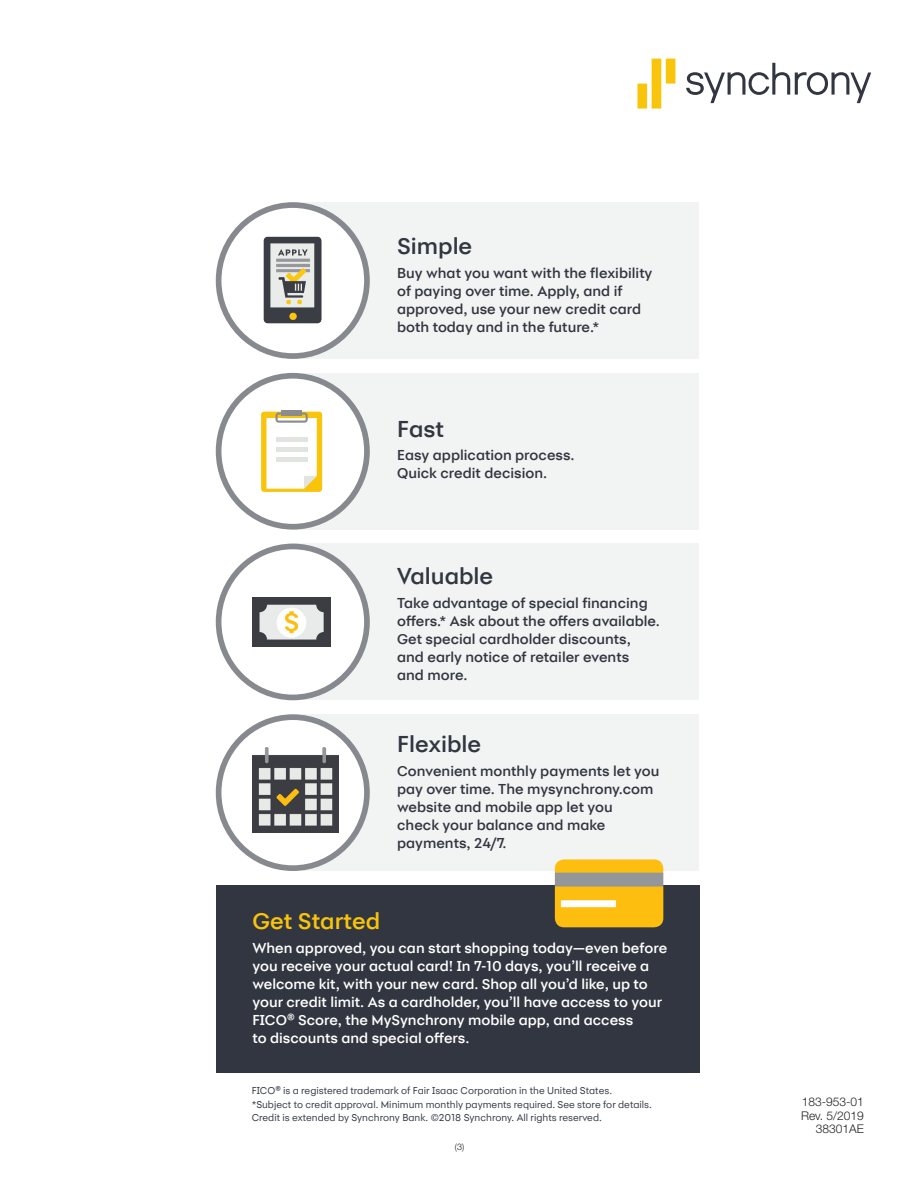
<style>
.page{position:relative;width:918px;height:1188px;background:#fff}
.page>*{position:absolute;margin:0;border:0;box-sizing:border-box;transform-origin:0 0}
.t1{font:500 23.85px "Synchrony Sans";color:#323640}
.t2{font:500 23.85px "Synchrony Sans";color:#f9c40c}
.t3{font:500 15px/18px "Synchrony Sans";color:#323640}
.t4{font:500 15px/18px "Synchrony Sans";color:#fff}
.t5{font:300 12px/13.5px "Helvetica Neue LT Std";color:#231f20;text-align:right}
.t6{font:10.5px/13.5px "Synchrony Sans";color:#323640}
.t7{font:300 9px "Helvetica Neue LT Std";color:#231f20}
</style>
<div class="page">
<div style="left:291px;top:202px;width:408px;height:157px;background:#f2f4f3"></div>
<div style="left:291px;top:373px;width:408px;height:157px;background:#f2f4f3"></div>
<div style="left:291px;top:544px;width:408px;height:156px;background:#f2f4f3"></div>
<div style="left:291px;top:714px;width:408px;height:157px;background:#f2f4f3"></div>
<div style="left:216px;top:885px;width:483px;height:187px;background:#323640"></div>
<svg style="left:219px;top:205px;width:148px;height:151px;fill:#fff"></svg>
<div style="left:216px;top:202px;width:154px;height:157px;border:6px solid #868a8e;border-radius:50%"></div>
<div style="left:219px;top:376px;width:148px;height:151px;background:#fff;border-radius:50%"></div>
<div style="left:216px;top:373px;width:154px;height:157px;border:6px solid #868a8e;border-radius:50%"></div>
<div style="left:219px;top:546px;width:148px;height:151px;background:#fff;border-radius:50%"></div>
<div style="left:216px;top:544px;width:154px;height:156px;border:6px solid #868a8e;border-radius:50%"></div>
<div style="left:219px;top:717px;width:148px;height:151px;background:#fff;border-radius:50%"></div>
<div style="left:216px;top:714px;width:154px;height:157px;border:6px solid #868a8e;border-radius:50%"></div>
<img style="left:236px;top:223px;width:114px;height:115px">
<div style="left:261px;top:412px;width:61px;height:80px;background:#f9c40c;border-radius:3px"></div>
<div style="left:281px;top:411px;width:21px;height:5px;background:#8a8c8f"></div>
<svg style="left:266px;top:412px;width:51px;height:77px;background:#f4f0e0"></svg>
<img style="left:252px;top:597px;width:79px;height:49px">
<img style="left:252px;top:747px;width:86px;height:85px">
<img style="left:555px;top:859px;width:108px;height:68px">
<svg style="left:637px;top:59px;width:38px;height:50px"></svg>
<svg style="left:686px;top:63px;width:185px;height:40px"></svg>
<h1 class="t1" style="left:397px;top:232px;width:77px">Simple</h1>
<p class="t3" style="left:397px;top:263px;width:257px">Buy what you want with the flexibility of paying over time. Apply, and if approved, use your new credit card both today and in the future.*</p>
<h1 class="t1" style="left:397px;top:415px;width:48px">Fast</h1>
<p class="t3" style="left:397px;top:446px;width:179px">Easy application process.<br>Quick credit decision.</p>
<h1 class="t1" style="left:397px;top:562px;width:98px">Valuable</h1>
<p class="t3" style="left:397px;top:594px;width:264px">Take advantage of special financing offers.* Ask about the offers available.<br>Get special cardholder discounts, and early notice of retailer events<br>and more.</p>
<h1 class="t1" style="left:397px;top:730px;width:86px">Flexible</h1>
<p class="t3" style="left:397px;top:762px;width:264px">Convenient monthly payments let you pay over time. The mysynchrony.com website and mobile app let you<br>check your balance and make payments, 24/7.</p>
<h1 class="t2" style="left:252px;top:907px;width:129px">Get Started</h1>
<p class="t4" style="left:252px;top:939px;width:416px">When approved, you can start shopping today—even before you receive your actual card! In 7-10 days, you’ll receive a welcome kit, with your new card. Shop all you’d like, up to your credit limit. As a cardholder, you’ll have access to your FICO® Score, the MySynchrony mobile app, and access<br>to discounts and special offers.</p>
<p class="t6" style="left:252px;top:1084px;width:402px">FICO® is a registered trademark of Fair Isaac Corporation in the United States. *Subject to credit approval. Minimum monthly payments required. See store for details.<br>Credit is extended by Synchrony Bank. ©2018 Synchrony. All rights reserved.</p>
<p class="t5" style="left:801px;top:1095px;width:64px">183-953-01<br>Rev. 5/2019<br>38301AE</p>
<p class="t7" style="left:455px;top:1141px;width:11px">(3)</p>
</div>
